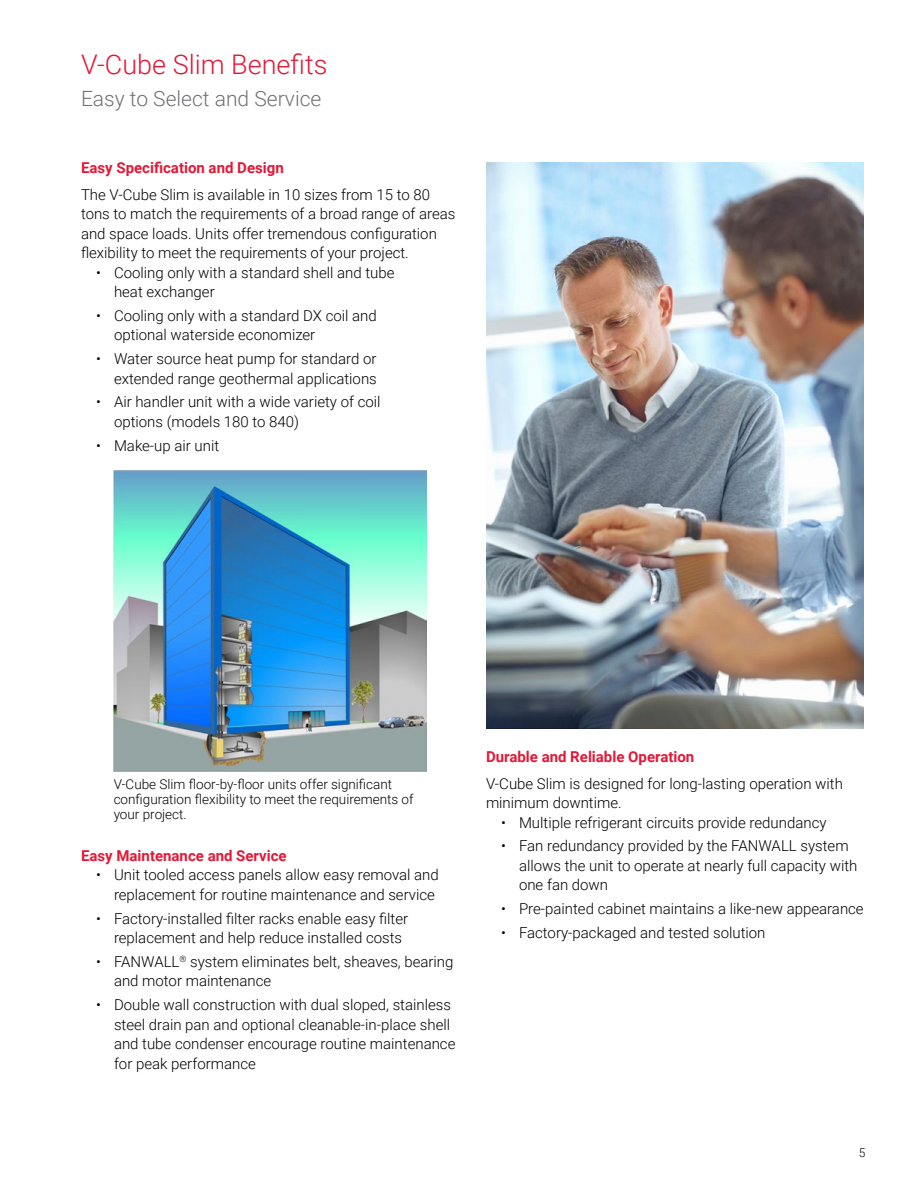
<style>
.page{position:relative;width:918px;height:1188px;background:#fff}
.page>*{position:absolute;margin:0;border:0;box-sizing:border-box;transform-origin:0 0}
.t1{font:300 27px "Roboto";color:#e31837}
.t2{font:300 21px "Roboto";color:#717073}
.t3{font:300 15px/19.5px "Roboto";color:#000}
.t4{font:700 15px "Roboto";color:#e31837}
.t5{font:300 13.5px/15px "Roboto";color:#000}
.t6{font:300 12px "Roboto";color:#000}
</style>
<div class="page">
<img style="left:486px;top:162px;width:378px;height:567px">
<img style="left:114px;top:471px;width:312px;height:301px">
<h1 class="t1" style="left:81px;top:46px;width:248px">V-Cube Slim Benefits</h1>
<h2 class="t2" style="left:81px;top:84px;width:242px">Easy to Select and Service</h2>
<p class="t4" style="left:81px;top:157px;width:204px">Easy Specification and Design</p>
<p class="t3" style="left:81px;top:184px;width:376px">The V-Cube Slim is available in 10 sizes from 15 to 80 tons to match the requirements of a broad range of areas and space loads. Units offer tremendous configuration flexibility to meet the requirements of your project.</p>
<p class="t3" style="left:114px;top:262px;width:282px;text-indent:-18px">• Cooling only with a standard shell and tube heat exchanger</p>
<p class="t3" style="left:114px;top:305px;width:264px;text-indent:-18px">• Cooling only with a standard DX coil and optional waterside economizer</p>
<p class="t3" style="left:96px;top:349px;width:282px;text-align:right">• Water source heat pump for standard or extended range geothermal applications</p>
<p class="t3" style="left:114px;top:392px;width:268px;text-indent:-18px">• Air handler unit with a wide variety of coil options (models 180 to 840)</p>
<p class="t3" style="left:96px;top:435px;width:125px">• Make-up air unit</p>
<p class="t5" style="left:114px;top:776px;width:301px">V-Cube Slim floor-by-floor units offer significant configuration flexibility to meet the requirements of your project.</p>
<p class="t4" style="left:81px;top:845px;width:207px">Easy Maintenance and Service</p>
<p class="t3" style="left:96px;top:865px;width:344px;text-align:right">• Unit tooled access panels allow easy removal and replacement for routine maintenance and service</p>
<p class="t3" style="left:114px;top:908px;width:296px;text-indent:-18px">• Factory-installed filter racks enable easy filter replacement and help reduce installed costs</p>
<p class="t3" style="left:114px;top:951px;width:341px;text-indent:-18px">• FANWALL<sup>®</sup> system eliminates belt, sheaves, bearing and motor maintenance</p>
<p class="t3" style="left:114px;top:995px;width:343px;text-indent:-18px">• Double wall construction with dual sloped, stainless steel drain pan and optional cleanable-in-place shell and tube condenser encourage routine maintenance for peak performance</p>
<p class="t4" style="left:486px;top:746px;width:210px">Durable and Reliable Operation</p>
<p class="t3" style="left:486px;top:773px;width:358px">V-Cube Slim is designed for long-lasting operation with minimum downtime.</p>
<p class="t3" style="left:501px;top:812px;width:327px">• Multiple refrigerant circuits provide redundancy</p>
<p class="t3" style="left:519px;top:836px;width:340px;text-indent:-18px">• Fan redundancy provided by the FANWALL system allows the unit to operate at nearly full capacity with one fan down</p>
<p class="t3" style="left:501px;top:899px;width:364px">• Pre-painted cabinet maintains a like-new appearance</p>
<p class="t3" style="left:501px;top:922px;width:266px">• Factory-packaged and tested solution</p>
<p class="t6" style="left:859px;top:1144px;width:8px">5</p>
</div>
